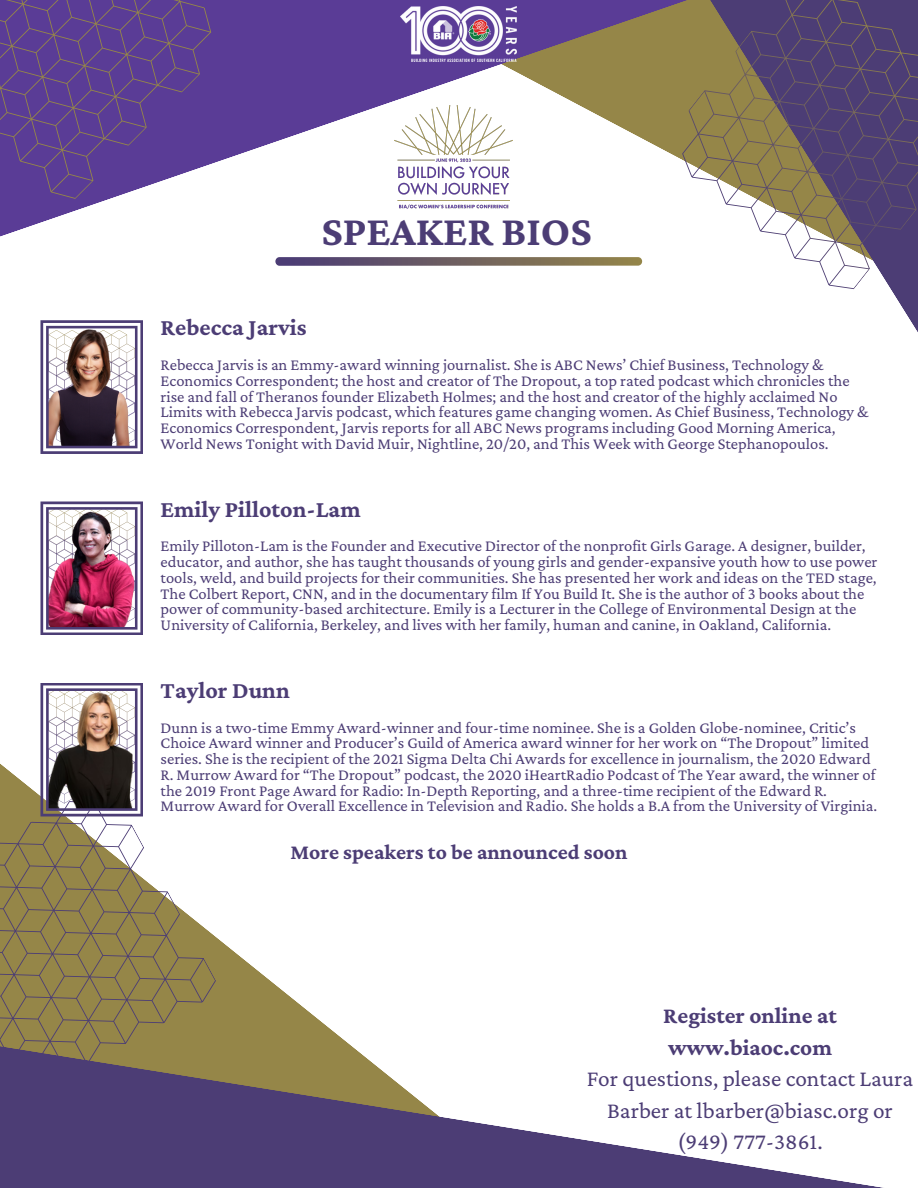
<style>
.page{position:relative;width:918px;height:1188px;background:#fff}
.page>*{position:absolute;margin:0;border:0;box-sizing:border-box;transform-origin:0 0}
.t1{font:700 42.6px "Crimson Pro";color:#4c3d75}
.t2{font:700 24px "Crimson Pro";color:#4c3d75}
.t3{font:23.25px/31.5px "Crimson Pro";color:#4c3d75;text-align:center}
.t4{font:700 23.25px/31.5px "Crimson Pro";color:#4c3d75}
.t5{font:700 21.6px "Crimson Pro";color:#4c3d75}
.t6{font:16.5px/15.8px "Crimson Pro";color:#4c3d75}
</style>
<div class="page">
<svg style="left:0;top:0;width:657px;height:262px"></svg>
<img style="left:395px;top:106px;width:118px;height:102px">
<svg style="left:0;top:764px;width:349px;height:280px"></svg>
<svg style="left:0;top:1044px;width:883px;height:144px"></svg>
<img style="left:401px;top:6px;width:116px;height:55px">
<svg style="left:0;top:0;width:236px;height:208px;background:#6a4f9a"></svg>
<svg style="left:0;top:780px;width:222px;height:326px;fill:#958648"></svg>
<svg style="left:657px;top:0;width:261px;height:299px"></svg>
<svg style="left:275px;top:257px;width:367px;height:9px;background:#756766"></svg>
<svg style="left:40px;top:320px;width:103px;height:134px"></svg>
<img style="left:40px;top:501px;width:103px;height:134px">
<svg style="left:40px;top:683px;width:103px;height:133px"></svg>
<h1 class="t1" style="left:321px;top:207px;width:272px">SPEAKER BIOS</h1>
<h2 class="t2" style="left:161px;top:314px;width:147px">Rebecca Jarvis</h2>
<p class="t6" style="left:161px;top:357px;width:710px">Rebecca Jarvis is an Emmy-award winning journalist. She is ABC News’ Chief Business, Technology &amp; Economics Correspondent; the host and creator of The Dropout, a top rated podcast which chronicles the rise and fall of Theranos founder Elizabeth Holmes; and the host and creator of the highly acclaimed No Limits with Rebecca Jarvis podcast, which features game changing women. As Chief Business, Technology &amp; Economics Correspondent, Jarvis reports for all ABC News programs including Good Morning America, World News Tonight with David Muir, Nightline, 20/20, and This Week with George Stephanopoulos.</p>
<h2 class="t2" style="left:161px;top:495px;width:201px">Emily Pilloton-Lam</h2>
<p class="t6" style="left:161px;top:538px;width:718px">Emily Pilloton-Lam is the Founder and Executive Director of the nonprofit Girls Garage. A designer, builder, educator, and author, she has taught thousands of young girls and gender-expansive youth how to use power tools, weld, and build projects for their communities. She has presented her work and ideas on the TED stage, The Colbert Report, CNN, and in the documentary film If You Build It. She is the author of 3 books about the power of community-based architecture. Emily is a Lecturer in the College of Environmental Design at the University of California, Berkeley, and lives with her family, human and canine, in Oakland, California.</p>
<h2 class="t2" style="left:161px;top:676px;width:131px">Taylor Dunn</h2>
<p class="t6" style="left:161px;top:719px;width:718px">Dunn is a two-time Emmy Award-winner and four-time nominee. She is a Golden Globe-nominee, Critic’s Choice Award winner and Producer’s Guild of America award winner for her work on “The Dropout” limited series. She is the recipient of the 2021 Sigma Delta Chi Awards for excellence in journalism, the 2020 Edward R. Murrow Award for “The Dropout” podcast, the 2020 iHeartRadio Podcast of The Year award, the winner of the 2019 Front Page Award for Radio: In-Depth Reporting, and a three-time recipient of the Edward R.<br>Murrow Award for Overall Excellence in Television and Radio. She holds a B.A from the University of Virginia.</p>
<h3 class="t5" style="left:290px;top:840px;width:339px">More speakers to be announced soon</h3>
<h3 class="t4" style="left:663px;top:999px;width:175px">Register online at www.biaoc.com</h3>
<h3 class="t3" style="left:587px;top:1062px;width:328px">For questions, please contact Laura<br>Barber at lbarber@biasc.org or (949) 777-3861.</h3>
</div>
